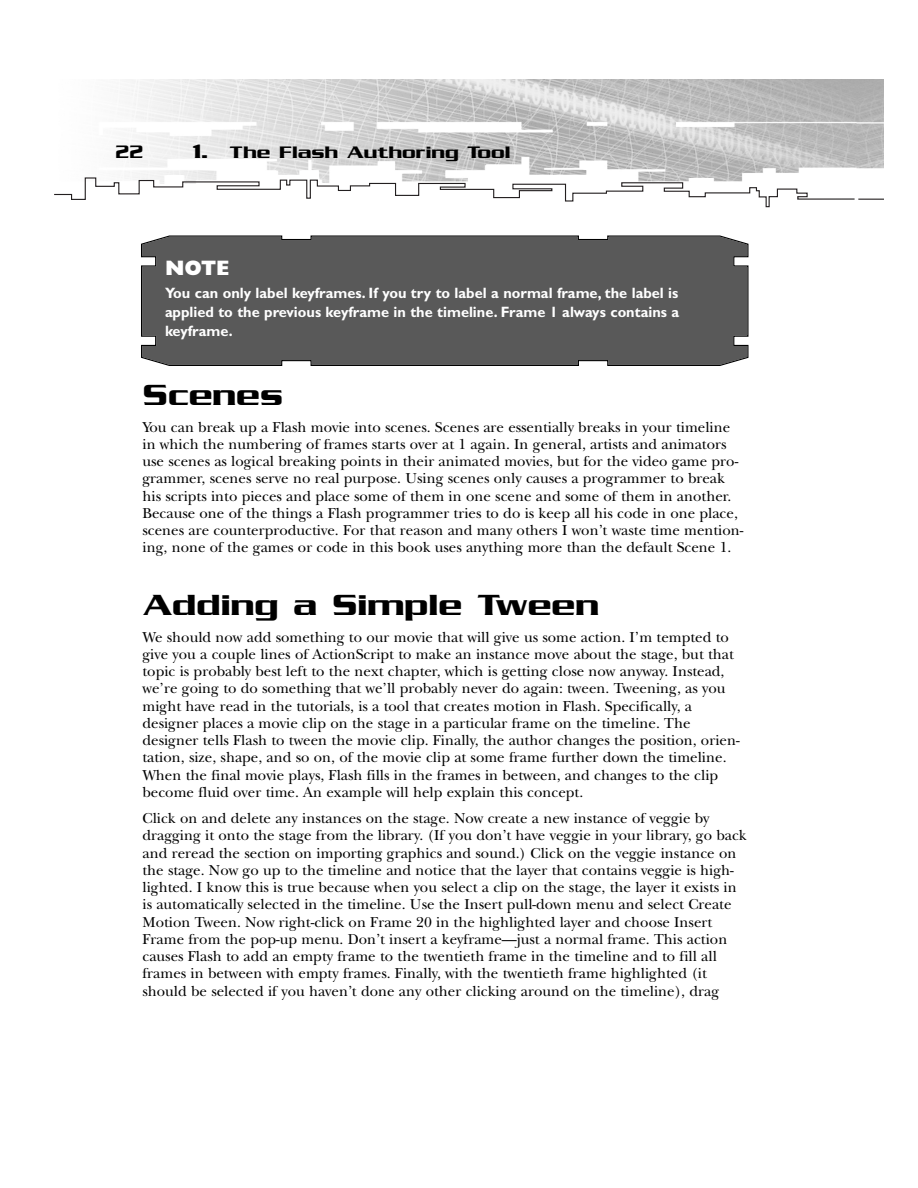
<style>
.page{position:relative;width:918px;height:1188px;background:#fff}
.page>*{position:absolute;margin:0;border:0;box-sizing:border-box;transform-origin:0 0}
.t1{font:31.5px "Serpentine ICG";color:#000;scale:1.2 1}
.t2{font:800 21px "Gill Sans";color:#fff}
.t3{font:19.5px "Serpentine ICG";color:#000}
.t4{font:18px "Serpentine ICG";color:#000;scale:1.2 1}
.t5{font:15px/17.2px "New Baskerville";color:#000}
.t6{font:700 15px/18.8px "Gill Sans";color:#fff;text-align:justify}
.s1{font-size:21px}
</style>
<div class="page">
<img style="left:857px;top:79px;width:27px;height:90px">
<img style="left:126px;top:79px;width:731px;height:98px">
<svg style="left:54px;top:177px;width:830px;height:31px"></svg>
<div style="left:141px;top:235px;width:608px;height:131px;background:#595959"></div>
<h3 class="t3" style="left:116px;top:145px;width:29px">22</h3>
<p class="t4" style="left:192px;top:146px;width:267px"><span class="s1">1.</span> The Flash Authoring Tool</p>
<h2 class="t2" style="left:165px;top:261px;width:66px">NOTE</h2>
<p class="t6" style="left:165px;top:286px;width:516px">You can only label keyframes. If you try to label a normal frame, the label is applied to the previous keyframe in the timeline. Frame 1 always contains a keyframe.</p>
<h1 class="t1" style="left:142px;top:385px;width:119px">Scenes</h1>
<p class="t5" style="left:142px;top:420px;width:603px">You can break up a Flash movie into scenes. Scenes are essentially breaks in your timeline in which the numbering of frames starts over at 1 again. In general, artists and animators use scenes as logical breaking points in their animated movies, but for the video game pro&shy;grammer, scenes serve no real purpose. Using scenes only causes a programmer to break his scripts into pieces and place some of them in one scene and some of them in another.<br>Because one of the things a Flash programmer tries to do is keep all his code in one place, scenes are counterproductive. For that reason and many others I won’t waste time mention&shy;ing, none of the games or code in this book uses anything more than the default Scene 1.</p>
<h1 class="t1" style="left:142px;top:595px;width:382px">Adding a Simple Tween</h1>
<p class="t5" style="left:142px;top:630px;width:599px">We should now add something to our movie that will give us some action. I’m tempted to give you a couple lines of ActionScript to make an instance move about the stage, but that topic is probably best left to the next chapter, which is getting close now anyway. Instead, we’re going to do something that we’ll probably never do again: tween. Tweening, as you might have read in the tutorials, is a tool that creates motion in Flash. Specifically, a designer places a movie clip on the stage in a particular frame on the timeline. The designer tells Flash to tween the movie clip. Finally, the author changes the position, orien&shy;tation, size, shape, and so on, of the movie clip at some frame further down the timeline.<br>When the final movie plays, Flash fills in the frames in between, and changes to the clip become fluid over time. An example will help explain this concept.</p>
<p class="t5" style="left:142px;top:811px;width:606px">Click on and delete any instances on the stage. Now create a new instance of veggie by dragging it onto the stage from the library. (If you don’t have veggie in your library, go back and reread the section on importing graphics and sound.) Click on the veggie instance on the stage. Now go up to the timeline and notice that the layer that contains veggie is high&shy;lighted. I know this is true because when you select a clip on the stage, the layer it exists in is automatically selected in the timeline. Use the Insert pull-down menu and select Create Motion Tween. Now right-click on Frame 20 in the highlighted layer and choose Insert Frame from the pop-up menu. Don’t insert a keyframe—just a normal frame. This action causes Flash to add an empty frame to the twentieth frame in the timeline and to fill all frames in between with empty frames. Finally, with the twentieth frame highlighted (it should be selected if you haven’t done any other clicking around on the timeline), drag</p>
</div>
